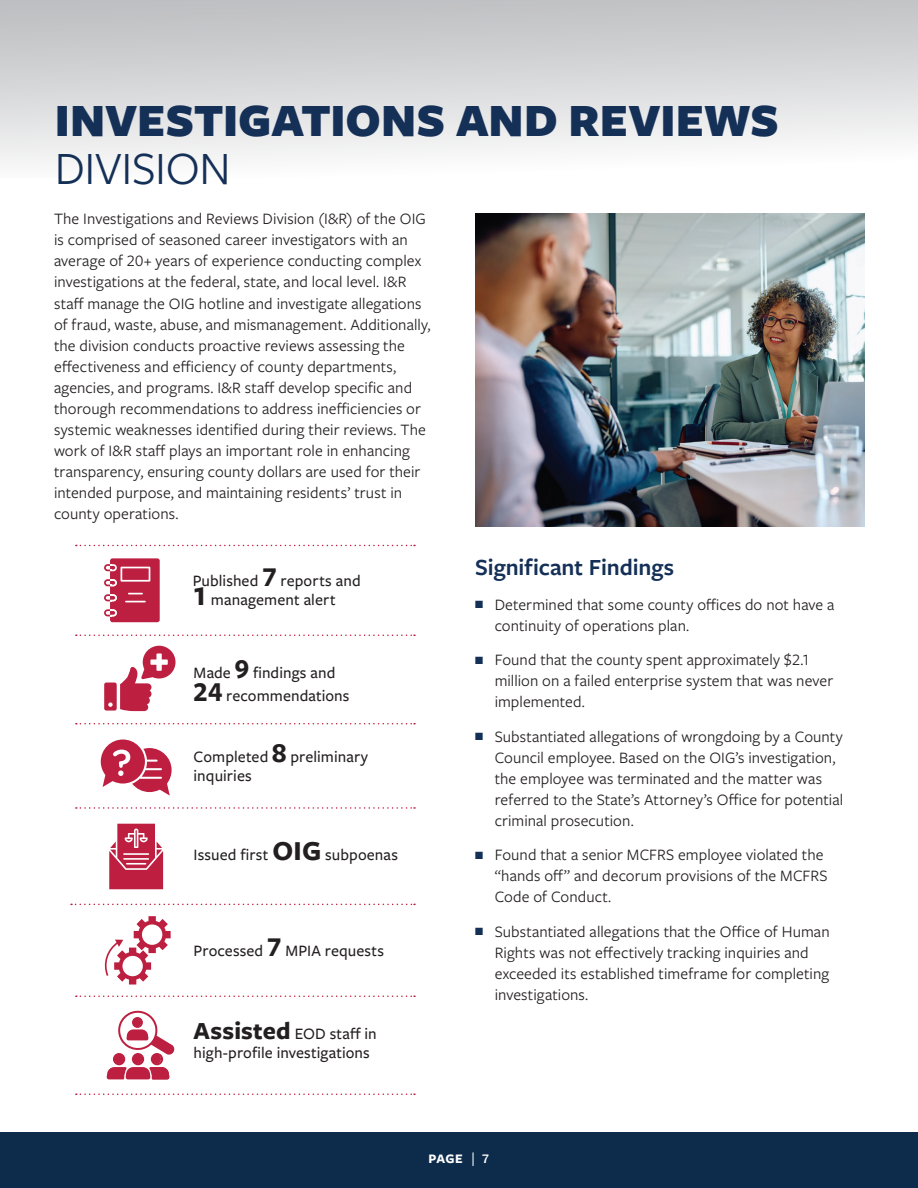
<style>
.page{position:relative;width:918px;height:1188px;background:#fff}
.page>*{position:absolute;margin:0;border:0;box-sizing:border-box;transform-origin:0 0}
.t1{font:900 48px/48px "Freight Sans Pro";color:#153057}
.t2{font:600 24px "Freight Sans Pro";color:#153057}
.t3{font:16.5px/21px "Freight Sans Pro";letter-spacing:.005em;color:#231f20}
.t4{font:500 16.5px/19.5px "Freight Sans Pro";letter-spacing:.005em;color:#231f20}
.t5{font:700 13.5px "Freight Sans Pro";color:#fff}
.s1{font-weight:400}
.s2{font-weight:700;font-size:28.5px}
.s3{font-weight:700;font-size:25.5px}
.s4{color:#153057}
.s5{font-weight:500;font-size:15px}
.s6{font-family:"Franklin Gothic URW";font-weight:500;font-size:12.75px}
</style>
<div class="page">
<div style="left:0;top:1133px;width:918px;height:55px;background:#0d2b4b"></div>
<svg style="left:76px;top:1093px;width:339px;height:2px"></svg>
<svg style="left:76px;top:996px;width:339px;height:1px"></svg>
<svg style="left:71px;top:904px;width:344px;height:1px"></svg>
<svg style="left:76px;top:545px;width:339px;height:1px"></svg>
<svg style="left:76px;top:807px;width:339px;height:2px"></svg>
<svg style="left:76px;top:723px;width:339px;height:1px"></svg>
<svg style="left:76px;top:635px;width:339px;height:1px"></svg>
<div style="left:0;top:0;width:918px;height:178px;background:linear-gradient(to bottom,#bdbec1,#fdfdfd)"></div>
<div style="left:110px;top:558px;width:50px;height:64px;background:#bc1f40;border-radius:2px"></div>
<div style="left:104px;top:564px;width:13px;height:7px;border:2px solid #fff;border-radius:3px"></div>
<svg style="left:126px;top:601px;width:19px;height:1px"></svg>
<svg style="left:129px;top:593px;width:13px;height:1px"></svg>
<div style="left:121px;top:567px;width:29px;height:15px;background:#bc1f40;border:2px solid #fff"></div>
<div style="left:104px;top:609px;width:13px;height:7px;border:2px solid #fff;border-radius:3px"></div>
<div style="left:104px;top:594px;width:13px;height:7px;border:2px solid #fff;border-radius:3px"></div>
<div style="left:104px;top:579px;width:13px;height:7px;border:2px solid #fff;border-radius:3px"></div>
<svg style="left:104px;top:564px;width:8px;height:8px"></svg>
<svg style="left:104px;top:579px;width:8px;height:8px"></svg>
<svg style="left:104px;top:594px;width:8px;height:8px"></svg>
<svg style="left:104px;top:609px;width:8px;height:8px"></svg>
<svg style="left:104px;top:646px;width:72px;height:65px"></svg>
<svg style="left:101px;top:740px;width:71px;height:56px"></svg>
<svg style="left:109px;top:824px;width:54px;height:65px;background:#cc516b"></svg>
<svg style="left:104px;top:916px;width:67px;height:69px"></svg>
<img style="left:475px;top:213px;width:389px;height:313px">
<svg style="left:107px;top:1010px;width:68px;height:69px"></svg>
<div style="left:133px;top:1018px;width:8px;height:8px;background:#bc1f40;border-radius:50%"></div>
<p class="t1" style="left:55px;top:94px;width:726px">INVESTIGATIONS AND REVIEWS<br><span class="s1">DIVISION</span></p>
<p class="t3" style="left:54px;top:208px;width:378px">The Investigations and Reviews Division (I&amp;R) of the OIG is comprised of seasoned career investigators with an average of 20+ years of experience conducting complex investigations at the federal, state, and local level. I&amp;R staf manage the OIG hotline and investigate allegations of fraud, waste, abuse, and mismanagement. Additionally, the division conducts proactive reviews assessing the efectiveness and efciency of county departments, agencies, and programs. I&amp;R staf develop specifc and thorough recommendations to address inefciencies or systemic weaknesses identifed during their reviews. The work of I&amp;R staf plays an important role in enhancing transparency, ensuring county dollars are used for their intended purpose, and maintaining residents’ trust in county operations.</p>
<p class="t4" style="left:193px;top:570px;width:169px">Published <span class="s2">7</span> reports and<br><span class="s2">1</span> management alert</p>
<p class="t4" style="left:194px;top:661px;width:157px;line-height:22.5px">Made <span class="s2">9</span> fndings and<br><span class="s2">24</span> recommendations</p>
<p class="t4" style="left:194px;top:746px;width:176px">Completed <span class="s2">8</span> preliminary inquiries</p>
<p class="t4" style="left:194px;top:845px;width:206px">Issued frst <span class="s2">OIG</span> subpoenas</p>
<p class="t4" style="left:194px;top:940px;width:192px">Processed <span class="s2">7</span> MPIA requests</p>
<p class="t4" style="left:194px;top:1023px;width:185px"><span class="s3">Assisted</span> EOD staf in high-profle investigations</p>
<h2 class="t2" style="left:475px;top:551px;width:200px">Significant Findings</h2>
<p class="t3" style="left:495px;top:593px;width:341px;text-indent:-19px"><span class="s4">■</span> Determined that some county ofces do not have a continuity of operations plan.</p>
<p class="t3" style="left:495px;top:649px;width:340px;text-indent:-19px"><span class="s4">■</span> Found that the county spent approximately $2.1 million on a failed enterprise system that was never implemented.</p>
<p class="t3" style="left:495px;top:725px;width:350px;text-indent:-19px"><span class="s4">■</span> Substantiated allegations of wrongdoing by a County Council employee. Based on the OIG’s investigation, the employee was terminated and the matter was referred to the State’s Attorney’s Ofce for potential criminal prosecution.</p>
<p class="t3" style="left:495px;top:844px;width:334px;text-indent:-19px"><span class="s4">■</span> Found that a senior MCFRS employee violated the “hands of” and decorum provisions of the MCFRS<br>Code of Conduct.</p>
<p class="t3" style="left:495px;top:920px;width:337px;text-indent:-19px"><span class="s4">■</span> Substantiated allegations that the Ofce of Human Rights was not efectively tracking inquiries and exceeded its established timeframe for completing investigations.</p>
<p class="t5" style="left:429px;top:1149px;width:62px">PAGE <span class="s5">|</span> <span class="s6">7</span></p>
</div>
